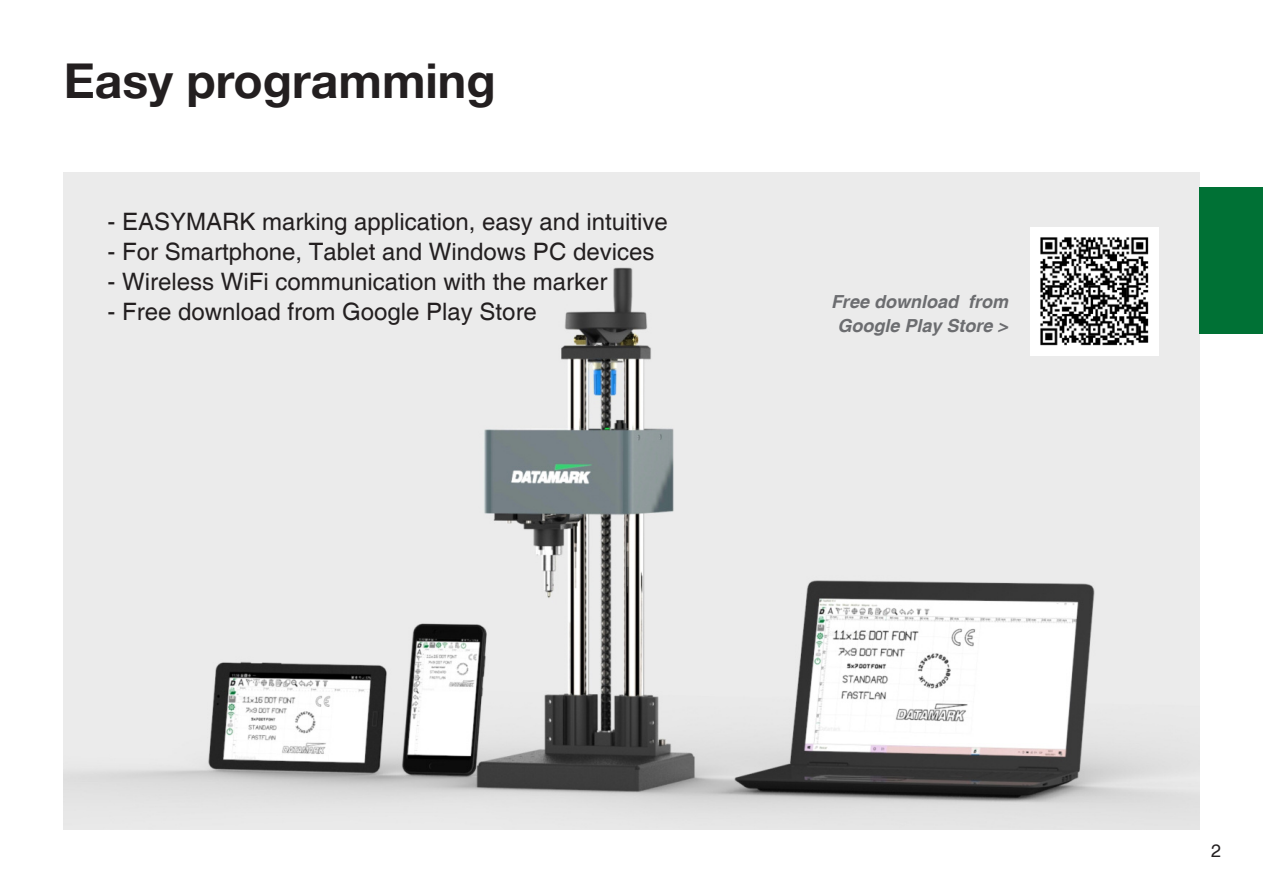
<style>
.page{position:relative;width:1263px;height:893px;background:#fff}
.page>*{position:absolute;margin:0;border:0;box-sizing:border-box;transform-origin:0 0}
.t1{font:700 48px "Helvetica 75";color:#231f20}
.t2{font:24px "Helvetica";color:#231f20}
.t3{font:italic 700 18px/24px "Helvetica";color:#6c6d70;text-align:center}
.t4{font:18px "Helvetica";color:#231f20}
</style>
<div class="page">
<img style="left:64px;top:173px;width:1135px;height:656px">
<div style="left:1199px;top:187px;width:64px;height:146px;background:#007135"></div>
<img style="left:1030px;top:228px;width:128px;height:128px">
<h1 class="t1" style="left:64px;top:64px;width:433px">Easy programming</h1>
<p class="t2" style="left:107px;top:208px;width:562px">- EASYMARK marking application, easy and intuitive</p>
<p class="t2" style="left:107px;top:238px;width:548px">- For Smartphone, Tablet and Windows PC devices</p>
<p class="t2" style="left:107px;top:268px;width:502px">- Wireless WiFi communication with the marker</p>
<p class="t2" style="left:107px;top:298px;width:431px">- Free download from Google Play Store</p>
<p class="t3" style="left:831px;top:289px;width:179px">Free download from<br>Google Play Store &gt;</p>
<p class="t4" style="left:1211px;top:840px;width:12px">2</p>
</div>
